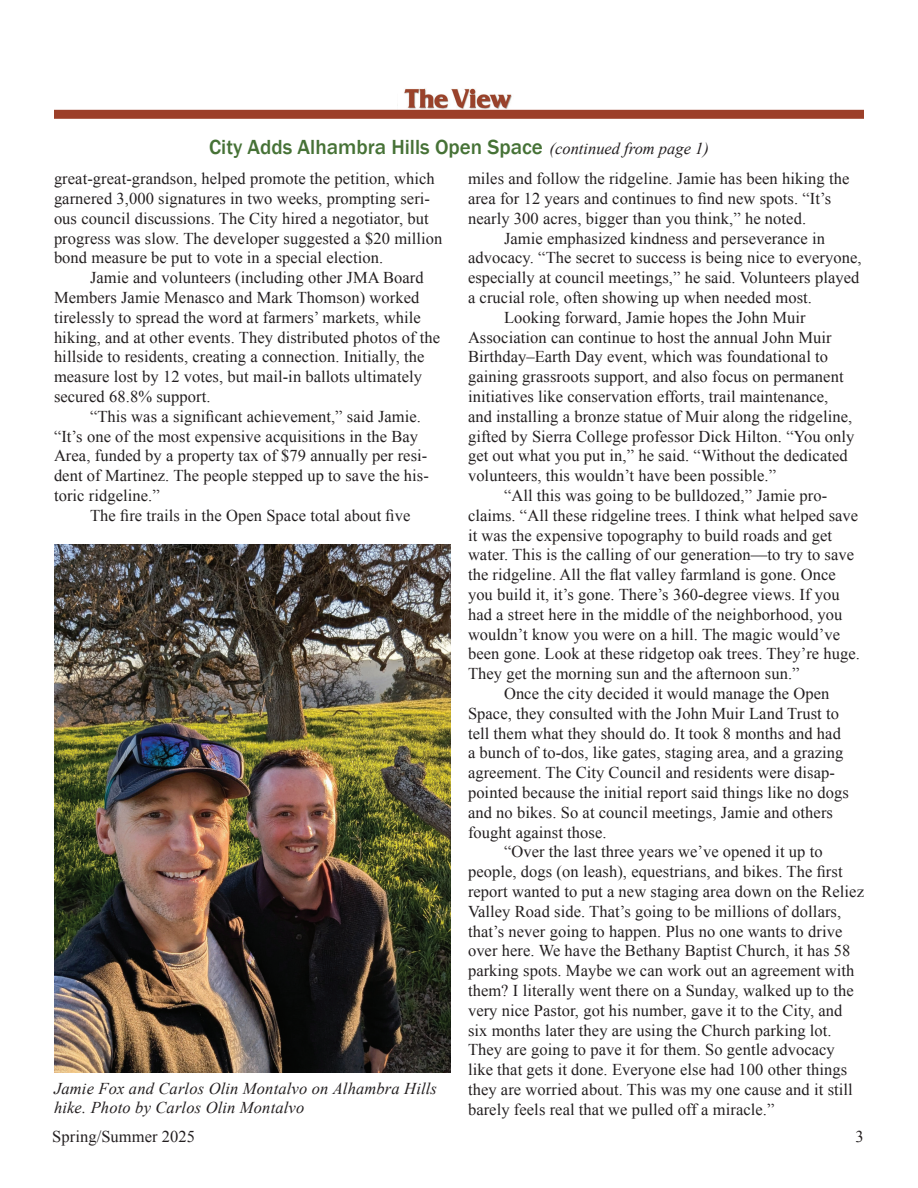
<style>
.page{position:relative;width:918px;height:1188px;background:#fff}
.page>*{position:absolute;margin:0;border:0;box-sizing:border-box;transform-origin:0 0}
.t1{font:500 21px "Franklin Gothic";color:#467236}
.t2{font:16.5px/19.8px "Times New Roman";letter-spacing:.005em;color:#231f20}
.t3{font:italic 16.5px/19.8px "Times New Roman";letter-spacing:.01em;color:#231f20}
.s1{font-family:"Times New Roman";font-weight:400;font-style:italic;font-size:16.5px;color:#231f20}
</style>
<div class="page">
<img style="left:397px;top:88px;width:117px;height:22px">
<div style="left:54px;top:110px;width:810px;height:9px;background:#9c3f29"></div>
<img style="left:54px;top:545px;width:396px;height:528px">
<p class="t1" style="left:209px;top:134px;width:501px">City Adds Alhambra Hills Open Space <span class="s1">(continued from page 1)</span></p>
<p class="t2" style="left:54px;top:169px;width:390px">great-great-grandson, helped promote the petition, which garnered 3,000 signatures in two weeks, prompting seri&shy;ous council discussions. The City hired a negotiator, but progress was slow. The developer suggested a $20 million bond measure be put to vote in a special election.</p>
<p class="t2" style="left:54px;top:268px;width:388px;text-indent:36px">Jamie and volunteers (including other JMA Board Members Jamie Menasco and Mark Thomson) worked tirelessly to spread the word at farmers’ markets, while hiking, and at other events. They distributed photos of the hillside to residents, creating a connection. Initially, the measure lost by 12 votes, but mail-in ballots ultimately secured 68.8% support.</p>
<p class="t2" style="left:54px;top:406px;width:376px;text-indent:36px">“This was a significant achievement,” said Jamie. “It’s one of the most expensive acquisitions in the Bay Area, funded by a property tax of $79 annually per resi&shy;dent of Martinez. The people stepped up to save the his&shy;toric ridgeline.”</p>
<p class="t2" style="left:90px;top:505px;width:322px">The fire trails in the Open Space total about five</p>
<p class="t3" style="left:54px;top:1078px;width:385px">Jamie Fox and Carlos Olin Montalvo on Alhambra Hills hike. Photo by Carlos Olin Montalvo</p>
<p class="t2" style="left:468px;top:169px;width:383px">miles and follow the ridgeline. Jamie has been hiking the area for 12 years and continues to find new spots. “It’s nearly 300 acres, bigger than you think,” he noted.</p>
<p class="t2" style="left:504px;top:228px;width:323px">Jamie emphasized kindness and perseverance in</p>
<p class="t2" style="left:468px;top:248px;width:395px">advocacy. “The secret to success is being nice to everyone,</p>
<p class="t2" style="left:468px;top:268px;width:393px">especially at council meetings,” he said. Volunteers played</p>
<p class="t2" style="left:468px;top:287px;width:346px">a crucial role, often showing up when needed most.</p>
<p class="t2" style="left:504px;top:307px;width:303px">Looking forward, Jamie hopes the John Muir</p>
<p class="t2" style="left:468px;top:327px;width:365px">Association can continue to host the annual John Muir</p>
<p class="t2" style="left:468px;top:347px;width:362px">Birthday–Earth Day event, which was foundational to</p>
<p class="t2" style="left:468px;top:367px;width:377px">gaining grassroots support, and also focus on permanent</p>
<p class="t2" style="left:468px;top:386px;width:362px">initiatives like conservation efforts, trail maintenance,</p>
<p class="t2" style="left:468px;top:406px;width:386px">and installing a bronze statue of Muir along the ridgeline,</p>
<p class="t2" style="left:468px;top:426px;width:388px">gifted by Sierra College professor Dick Hilton. “You only</p>
<p class="t2" style="left:468px;top:446px;width:381px">get out what you put in,” he said. “Without the dedicated</p>
<p class="t2" style="left:468px;top:466px;width:310px">volunteers, this wouldn’t have been possible.”</p>
<p class="t2" style="left:504px;top:485px;width:325px">“All this was going to be bulldozed,” Jamie pro-</p>
<p class="t2" style="left:468px;top:505px;width:392px">claims. “All these ridgeline trees. I think what helped save</p>
<p class="t2" style="left:468px;top:525px;width:366px">it was the expensive topography to build roads and get</p>
<p class="t2" style="left:468px;top:545px;width:388px">water. This is the calling of our generation—to try to save</p>
<p class="t2" style="left:468px;top:565px;width:369px">the ridgeline. All the flat valley farmland is gone. Once</p>
<p class="t2" style="left:468px;top:584px;width:373px">you build it, it’s gone. There’s 360-degree views. If you</p>
<p class="t2" style="left:468px;top:604px;width:376px">had a street here in the middle of the neighborhood, you</p>
<p class="t2" style="left:468px;top:624px;width:374px">wouldn’t know you were on a hill. The magic would’ve</p>
<p class="t2" style="left:468px;top:644px;width:394px">been gone. Look at these ridgetop oak trees. They’re huge.</p>
<p class="t2" style="left:468px;top:664px;width:333px">They get the morning sun and the afternoon sun.”</p>
<p class="t2" style="left:504px;top:683px;width:327px">Once the city decided it would manage the Open</p>
<p class="t2" style="left:468px;top:703px;width:373px">Space, they consulted with the John Muir Land Trust to</p>
<p class="t2" style="left:468px;top:723px;width:374px">tell them what they should do. It took 8 months and had</p>
<p class="t2" style="left:468px;top:743px;width:377px">a bunch of to-dos, like gates, staging area, and a grazing</p>
<p class="t2" style="left:468px;top:763px;width:368px">agreement. The City Council and residents were disap-</p>
<p class="t2" style="left:468px;top:782px;width:383px">pointed because the initial report said things like no dogs</p>
<p class="t2" style="left:468px;top:802px;width:367px">and no bikes. So at council meetings, Jamie and others</p>
<p class="t2" style="left:468px;top:822px;width:140px">fought against those.</p>
<p class="t2" style="left:504px;top:842px;width:320px">“Over the last three years we’ve opened it up to</p>
<p class="t2" style="left:468px;top:862px;width:376px">people, dogs (on leash), equestrians, and bikes. The first</p>
<p class="t2" style="left:468px;top:881px;width:398px">report wanted to put a new staging area down on the Reliez</p>
<p class="t2" style="left:468px;top:901px;width:375px">Valley Road side. That’s going to be millions of dollars,</p>
<p class="t2" style="left:468px;top:921px;width:376px">that’s never going to happen. Plus no one wants to drive</p>
<p class="t2" style="left:468px;top:941px;width:384px">over here. We have the Bethany Baptist Church, it has 58</p>
<p class="t2" style="left:468px;top:961px;width:388px">parking spots. Maybe we can work out an agreement with</p>
<p class="t2" style="left:468px;top:980px;width:387px">them? I literally went there on a Sunday, walked up to the</p>
<p class="t2" style="left:468px;top:1000px;width:376px">very nice Pastor, got his number, gave it to the City, and</p>
<p class="t2" style="left:468px;top:1020px;width:365px">six months later they are using the Church parking lot.</p>
<p class="t2" style="left:468px;top:1040px;width:368px">They are going to pave it for them. So gentle advocacy</p>
<p class="t2" style="left:468px;top:1060px;width:381px">like that gets it done. Everyone else had 100 other things</p>
<p class="t2" style="left:468px;top:1079px;width:386px">they are worried about. This was my one cause and it still</p>
<p class="t2" style="left:468px;top:1099px;width:308px">barely feels real that we pulled off a miracle.”</p>
<p class="t2" style="left:52px;top:1126px;width:145px">Spring/Summer 2025</p>
<p class="t2" style="left:855px;top:1126px;width:10px">3</p>
</div>
